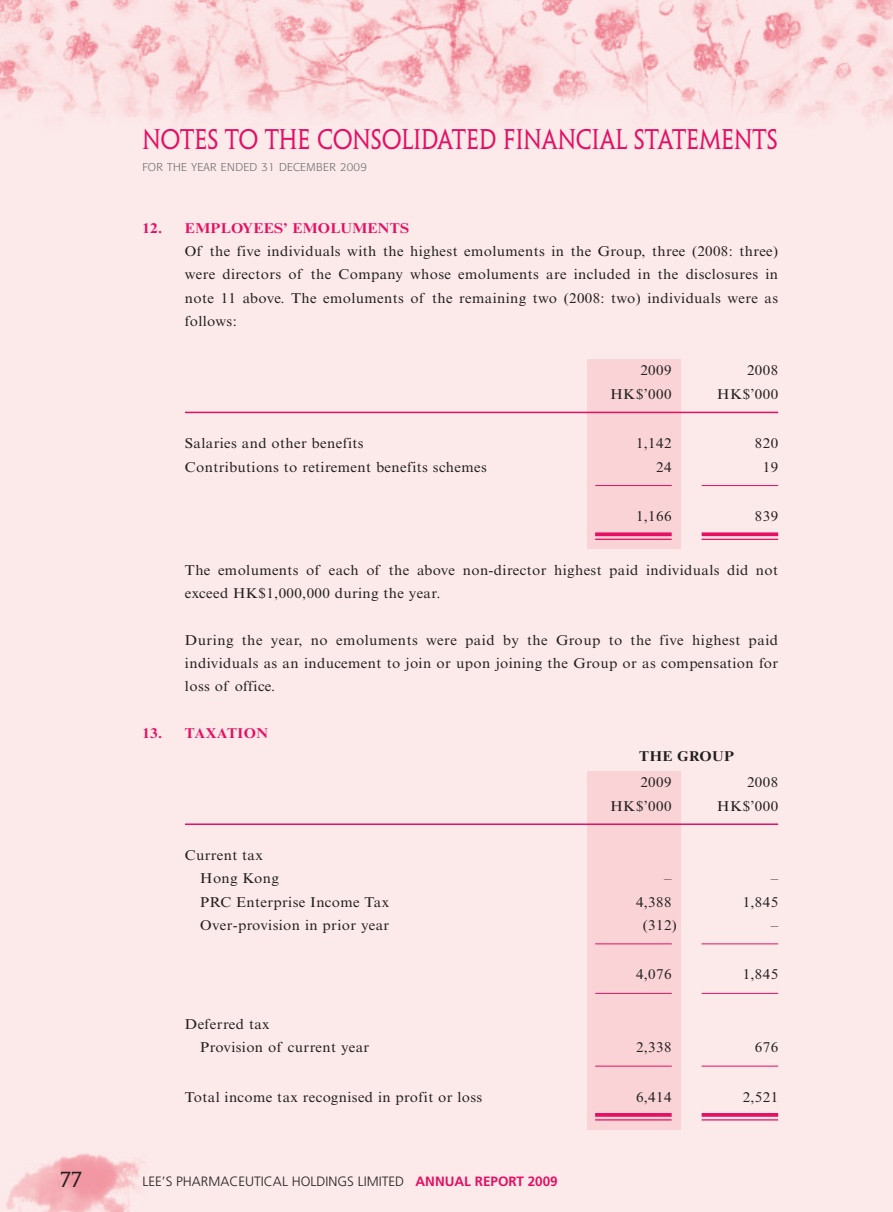
<style>
.page{position:relative;width:893px;height:1212px;background:#fceaea}
.page>*{position:absolute;margin:0;border:0;box-sizing:border-box;transform-origin:0 0}
.t1{font:25.5px "Penumbra Serif Std";color:#e50f63;scale:.87 1}
.t2{font:19.5px "Penumbra Serif Std";color:#231f20}
.t3{font:14.25px/23.2px "Times New Roman MT Std";letter-spacing:.025em;color:#231f20;scale:1.05 1}
.t4{font:700 14.25px "Times New Roman MT Std";letter-spacing:.025em;color:#e50f63;scale:1.05 1}
.t5{font:700 14.25px "Times New Roman MT Std";letter-spacing:.025em;color:#231f20;scale:1.05 1}
.t6{font:300 13.5px "Frutiger LT Std";color:#231f20}
.t7{font:300 11.25px "Formata";letter-spacing:.03em;color:#6c6d70}
.s1{font-weight:700;color:#e50f63}
</style>
<div class="page">
<div style="left:587px;top:359px;width:93px;height:190px;background:#f9d3d5"></div>
<hr style="left:185px;top:412px;width:593px;height:1px;background:#e50f63">
<hr style="left:595px;top:485px;width:77px;height:1px;background:#e50f63">
<hr style="left:702px;top:485px;width:76px;height:1px;background:#e50f63">
<svg style="left:595px;top:532px;width:77px;height:4px"></svg>
<hr style="left:595px;top:539px;width:77px;height:1px;background:#e50f63">
<svg style="left:702px;top:532px;width:76px;height:4px"></svg>
<hr style="left:702px;top:539px;width:76px;height:1px;background:#e50f63">
<div style="left:587px;top:771px;width:93px;height:358px;background:#f9d3d5"></div>
<hr style="left:185px;top:823px;width:593px;height:2px;background:#e50f63">
<hr style="left:595px;top:943px;width:77px;height:1px;background:#e50f63">
<hr style="left:702px;top:943px;width:76px;height:1px;background:#e50f63">
<hr style="left:595px;top:993px;width:77px;height:1px;background:#e50f63">
<hr style="left:702px;top:993px;width:76px;height:1px;background:#e50f63">
<hr style="left:595px;top:1066px;width:77px;height:1px;background:#e50f63">
<hr style="left:702px;top:1066px;width:76px;height:1px;background:#e50f63">
<svg style="left:595px;top:1113px;width:77px;height:4px"></svg>
<hr style="left:595px;top:1119px;width:77px;height:1px;background:#e50f63">
<svg style="left:702px;top:1113px;width:76px;height:4px"></svg>
<hr style="left:702px;top:1119px;width:76px;height:1px;background:#e50f63">
<h1 class="t1" style="left:142px;top:125px;width:732px">NOTES TO THE CONSOLIDATED FINANCIAL STATEMENTS</h1>
<p class="t7" style="left:142px;top:163px;width:226px">FOR THE YEAR ENDED 31 DECEMBER 2009</p>
<p class="t4" style="left:142px;top:220px;width:256px">12. EMPLOYEES’ EMOLUMENTS</p>
<p class="t3" style="left:185px;top:241px;width:566px;text-align:justify">Of the five individuals with the highest emoluments in the Group, three (2008: three) were directors of the Company whose emoluments are included in the disclosures in note 11 above. The emoluments of the remaining two (2008: two) individuals were as follows:</p>
<p class="t3" style="left:640px;top:360px;width:31px">2009</p>
<p class="t3" style="left:747px;top:360px;width:31px">2008</p>
<p class="t3" style="left:611px;top:384px;width:59px">HK$’000</p>
<p class="t3" style="left:717px;top:384px;width:59px">HK$’000</p>
<p class="t3" style="left:185px;top:433px;width:172px">Salaries and other benefits</p>
<p class="t3" style="left:636px;top:433px;width:35px">1,142</p>
<p class="t3" style="left:755px;top:433px;width:24px">820</p>
<p class="t3" style="left:185px;top:456px;width:289px">Contributions to retirement benefits schemes</p>
<p class="t3" style="left:656px;top:456px;width:16px">24</p>
<p class="t3" style="left:763px;top:456px;width:16px">19</p>
<p class="t3" style="left:636px;top:506px;width:35px">1,166</p>
<p class="t3" style="left:755px;top:506px;width:24px">839</p>
<p class="t3" style="left:185px;top:560px;width:566px">The emoluments of each of the above non-director highest paid individuals did not exceed HK$1,000,000 during the year.</p>
<p class="t3" style="left:185px;top:630px;width:566px;text-align:justify">During the year, no emoluments were paid by the Group to the five highest paid individuals as an inducement to join or upon joining the Group or as compensation for loss of office.</p>
<p class="t4" style="left:142px;top:724px;width:121px">13. TAXATION</p>
<p class="t5" style="left:639px;top:748px;width:92px">THE GROUP</p>
<p class="t3" style="left:640px;top:772px;width:31px">2009</p>
<p class="t3" style="left:747px;top:772px;width:31px">2008</p>
<p class="t3" style="left:611px;top:795px;width:59px">HK$’000</p>
<p class="t3" style="left:717px;top:795px;width:59px">HK$’000</p>
<p class="t3" style="left:200px;top:845px;width:76px;text-indent:-15px">Current tax<br>Hong Kong</p>
<p class="t3" style="left:664px;top:868px;width:9px">–</p>
<p class="t3" style="left:771px;top:868px;width:9px">–</p>
<p class="t3" style="left:200px;top:891px;width:181px">PRC Enterprise Income Tax</p>
<p class="t3" style="left:636px;top:891px;width:35px">4,388</p>
<p class="t3" style="left:743px;top:891px;width:35px">1,845</p>
<p class="t3" style="left:200px;top:915px;width:182px">Over-provision in prior year</p>
<p class="t3" style="left:643px;top:915px;width:34px">(312)</p>
<p class="t3" style="left:771px;top:915px;width:9px">–</p>
<p class="t3" style="left:636px;top:964px;width:35px">4,076</p>
<p class="t3" style="left:743px;top:964px;width:35px">1,845</p>
<p class="t3" style="left:200px;top:1014px;width:162px;text-indent:-15px">Deferred tax<br>Provision of current year</p>
<p class="t3" style="left:636px;top:1037px;width:35px">2,338</p>
<p class="t3" style="left:755px;top:1037px;width:24px">676</p>
<p class="t3" style="left:185px;top:1086px;width:285px">Total income tax recognised in profit or loss</p>
<p class="t3" style="left:636px;top:1086px;width:35px">6,414</p>
<p class="t3" style="left:743px;top:1086px;width:35px">2,521</p>
<h2 class="t2" style="left:60px;top:1168px;width:23px">77</h2>
<p class="t6" style="left:142px;top:1173px;width:417px">LEE’S PHARMACEUTICAL HOLDINGS LIMITED <span class="s1">ANNUAL REPORT 2009</span></p>
</div>
